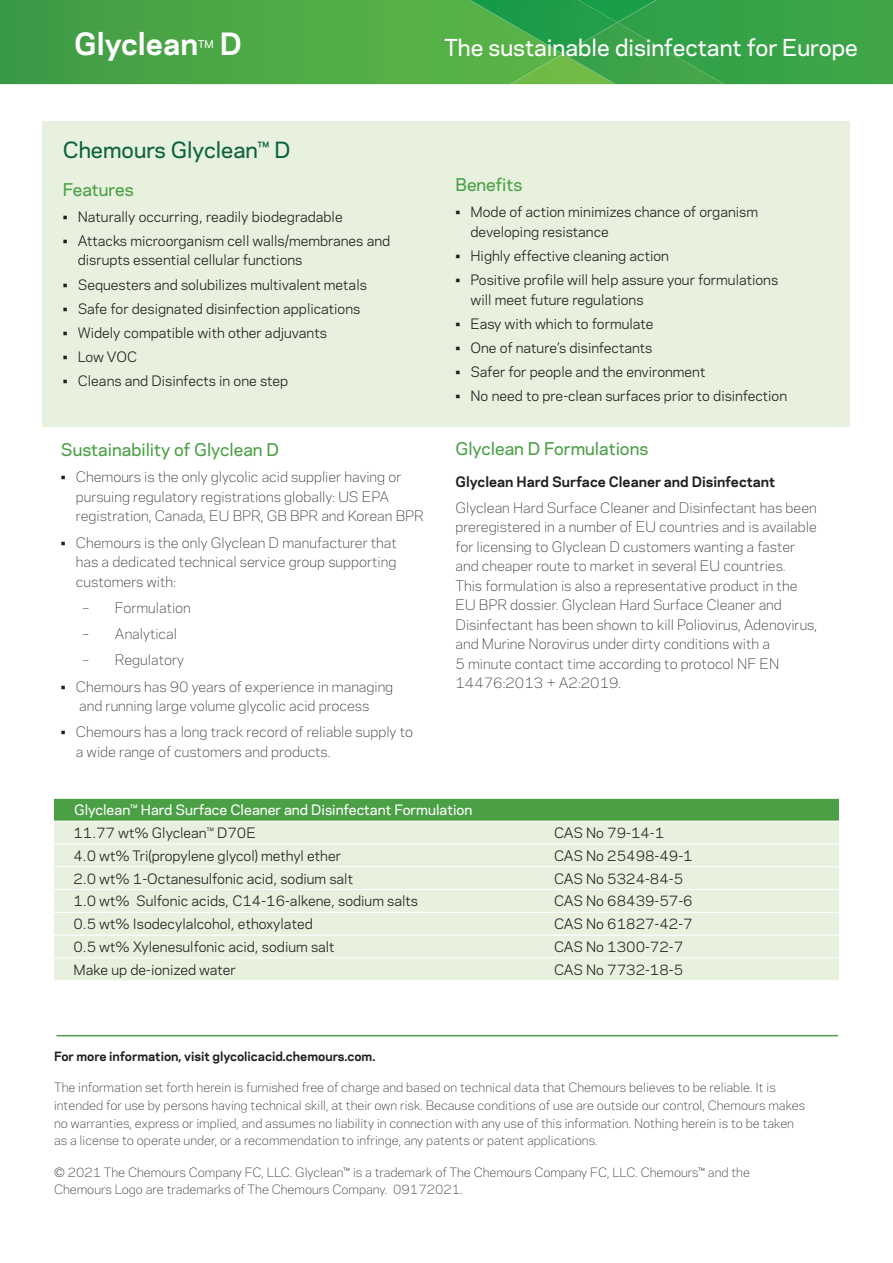
<style>
.page{position:relative;width:893px;height:1263px;background:#fff}
.page>*{position:absolute;margin:0;border:0;box-sizing:border-box;transform-origin:0 0}
.t1{font:700 28.8px "Chemours Sans";color:#fff}
.t2{font:500 21.9px "Chemours Sans";color:#fff}
.Product_Info_2{font:500 21px "Chemours Sans";color:#0b6241}
.subhead_1{font:500 16.5px "Chemours Sans";color:#4b9f45}
.Tab__Bullet_List__2{font:13.5px/19.5px "Chemours Sans";color:#231f20}
.Body{font:300 13.5px/19.5px "Chemours Sans";color:#231f20}
.Tab__Bullet_List{font:300 13.5px/19.5px "Chemours Sans";color:#231f20}
.Table_Subhead{font:13.5px "Chemours Sans";color:#231f20}
.Table_Body{font:13.5px "Chemours Sans";color:#231f20}
.Table_Header{font:500 13.5px "Chemours Sans";color:#fff}
.Head__Figures-Table{font:700 13.5px "Chemours Sans";color:#231f20}
.Legal_Footer{font:300 12px/17.7px "Chemours Sans";color:#231f20}
.Legal_Footer-2{font:700 12px "Chemours Sans";color:#231f20}
.t3{font:500 10.05px "Chemours Sans";color:#fff}
</style>
<div class="page">
<img style="left:0;top:0;width:680px;height:84px">
<img style="left:510px;top:54px;width:53px;height:30px">
<div style="left:680px;top:0;width:213px;height:84px;background:#3aa449"></div>
<img style="left:617px;top:0;width:40px;height:23px">
<img style="left:470px;top:0;width:147px;height:54px">
<img style="left:563px;top:23px;width:161px;height:61px">
<img style="left:563px;top:22px;width:54px;height:32px">
<hr style="left:56px;top:1035px;width:782px;height:1px;background:#4b9f45">
<div style="left:43px;top:121px;width:807px;height:306px;background:#e7f1de"></div>
<div style="left:54px;top:798px;width:785px;height:23px;background:#4b9f45"></div>
<div style="left:54px;top:822px;width:785px;height:158px;background:#e7f1de"></div>
<hr style="left:54px;top:843px;width:494px;height:1px;background:#fff">
<hr style="left:548px;top:843px;width:291px;height:1px;background:#fff">
<hr style="left:54px;top:866px;width:494px;height:1px;background:#fff">
<hr style="left:548px;top:866px;width:291px;height:1px;background:#fff">
<hr style="left:54px;top:798px;width:494px;height:1px;background:#fff">
<hr style="left:548px;top:798px;width:291px;height:1px;background:#fff">
<hr style="left:54px;top:889px;width:494px;height:1px;background:#fff">
<hr style="left:548px;top:889px;width:291px;height:1px;background:#fff">
<hr style="left:54px;top:912px;width:494px;height:1px;background:#fff">
<hr style="left:548px;top:912px;width:291px;height:1px;background:#fff">
<hr style="left:54px;top:934px;width:494px;height:2px;background:#fff">
<hr style="left:548px;top:934px;width:291px;height:2px;background:#fff">
<hr style="left:54px;top:957px;width:494px;height:1px;background:#fff">
<hr style="left:548px;top:957px;width:291px;height:1px;background:#fff">
<p class="t1" style="left:74px;top:23px;width:126px">Glyclean</p>
<p class="t3" style="left:198px;top:36px;width:17px">TM</p>
<p class="t1" style="left:220px;top:23px;width:24px">D</p>
<p class="t2" style="left:444px;top:31px;width:415px">The sustainable disinfectant for Europe</p>
<p class="Product_Info_2" style="left:63px;top:134px;width:229px">Chemours Glyclean™ D</p>
<p class="subhead_1" style="left:63px;top:177px;width:72px">Features</p>
<p class="Tab__Bullet_List__2" style="left:63px;top:206px;width:281px">• Naturally occurring, readily biodegradable</p>
<p class="Tab__Bullet_List__2" style="left:78px;top:230px;width:314px;text-indent:-15px">• Attacks microorganism cell walls/membranes and disrupts essential cellular functions</p>
<p class="Tab__Bullet_List__2" style="left:63px;top:274px;width:306px">• Sequesters and solubilizes multivalent metals</p>
<p class="Tab__Bullet_List__2" style="left:63px;top:298px;width:299px">• Safe for designated disinfection applications</p>
<p class="Tab__Bullet_List__2" style="left:63px;top:322px;width:266px">• Widely compatible with other adjuvants</p>
<p class="Tab__Bullet_List__2" style="left:63px;top:346px;width:76px">• Low VOC</p>
<p class="Tab__Bullet_List__2" style="left:63px;top:370px;width:227px">• Cleans and Disinfects in one step</p>
<p class="subhead_1" style="left:61px;top:437px;width:220px">Sustainability of Glyclean D</p>
<p class="Tab__Bullet_List" style="left:76px;top:467px;width:349px;text-indent:-15px">• Chemours is the only glycolic acid supplier having or pursuing regulatory registrations globally: US EPA registration, Canada, EU BPR, GB BPR and Korean BPR</p>
<p class="Tab__Bullet_List" style="left:76px;top:532px;width:322px;text-align:justify;text-indent:-15px">• Chemours is the only Glyclean D manufacturer that has a dedicated technical service group supporting customers with:</p>
<p class="Tab__Bullet_List" style="left:82px;top:597px;width:110px">– Formulation</p>
<p class="Tab__Bullet_List" style="left:82px;top:623px;width:96px">– Analytical</p>
<p class="Tab__Bullet_List" style="left:82px;top:650px;width:103px">– Regulatory</p>
<p class="Tab__Bullet_List" style="left:61px;top:676px;width:334px;text-align:center">• Chemours has 90 years of experience in managing and running large volume glycolic acid process</p>
<p class="Tab__Bullet_List" style="left:76px;top:722px;width:339px;text-indent:-15px">• Chemours has a long track record of reliable supply to a wide range of customers and products.</p>
<p class="subhead_1" style="left:455px;top:172px;width:68px">Benefits</p>
<p class="Tab__Bullet_List__2" style="left:470px;top:202px;width:289px;text-indent:-15px">• Mode of action minimizes chance of organism developing resistance</p>
<p class="Tab__Bullet_List__2" style="left:455px;top:245px;width:215px">• Highly effective cleaning action</p>
<p class="Tab__Bullet_List__2" style="left:470px;top:269px;width:309px;text-indent:-15px">• Positive profile will help assure your formulations will meet future regulations</p>
<p class="Tab__Bullet_List__2" style="left:455px;top:313px;width:200px">• Easy with which to formulate</p>
<p class="Tab__Bullet_List__2" style="left:455px;top:337px;width:198px">• One of nature’s disinfectants</p>
<p class="Tab__Bullet_List__2" style="left:455px;top:361px;width:251px">• Safer for people and the environment</p>
<p class="Tab__Bullet_List__2" style="left:455px;top:385px;width:333px">• No need to pre-clean surfaces prior to disinfection</p>
<p class="subhead_1" style="left:455px;top:436px;width:194px">Glyclean D Formulations</p>
<p class="Head__Figures-Table" style="left:455px;top:472px;width:321px">Glyclean Hard Surface Cleaner and Disinfectant</p>
<p class="Body" style="left:455px;top:497px;width:363px">Glyclean Hard Surface Cleaner and Disinfectant has been preregistered in a number of EU countries and is available for licensing to Glyclean D customers wanting a faster and cheaper route to market in several EU countries.<br>This formulation is also a representative product in the EU BPR dossier. Glyclean Hard Surface Cleaner and Disinfectant has been shown to kill Poliovirus, Adenovirus, and Murine Norovirus under dirty conditions with a<br>5 minute contact time according to protocol NF EN 14476:2013 + A2:2019.</p>
<p class="Table_Header" style="left:74px;top:800px;width:400px">Glyclean™ Hard Surface Cleaner and Disinfectant Formulation</p>
<p class="Table_Subhead" style="left:74px;top:823px;width:184px">11.77 wt% Glyclean™ D70E</p>
<p class="Table_Body" style="left:554px;top:823px;width:112px">CAS No 79-14-1</p>
<p class="Table_Subhead" style="left:74px;top:845px;width:269px">4.0 wt% Tri(propylene glycol) methyl ether</p>
<p class="Table_Body" style="left:554px;top:845px;width:140px">CAS No 25498-49-1</p>
<p class="Table_Subhead" style="left:74px;top:868px;width:281px">2.0 wt% 1-Octanesulfonic acid, sodium salt</p>
<p class="Table_Body" style="left:554px;top:868px;width:131px">CAS No 5324-84-5</p>
<p class="Table_Subhead" style="left:74px;top:891px;width:346px">1.0 wt% Sulfonic acids, C14-16-alkene, sodium salts</p>
<p class="Table_Body" style="left:554px;top:891px;width:140px">CAS No 68439-57-6</p>
<p class="Table_Subhead" style="left:74px;top:914px;width:241px">0.5 wt% Isodecylalcohol, ethoxylated</p>
<p class="Table_Body" style="left:554px;top:914px;width:140px">CAS No 61827-42-7</p>
<p class="Table_Subhead" style="left:74px;top:937px;width:263px">0.5 wt% Xylenesulfonic acid, sodium salt</p>
<p class="Table_Body" style="left:554px;top:937px;width:131px">CAS No 1300-72-7</p>
<p class="Table_Subhead" style="left:74px;top:959px;width:164px">Make up de-ionized water</p>
<p class="Table_Body" style="left:554px;top:959px;width:131px">CAS No 7732-18-5</p>
<p class="Legal_Footer-2" style="left:54px;top:1047px;width:323px">For more information, visit glycolicacid.chemours.com.</p>
<p class="Legal_Footer" style="left:54px;top:1078px;width:753px">The information set forth herein is furnished free of charge and based on technical data that Chemours believes to be reliable. It is intended for use by persons having technical skill, at their own risk. Because conditions of use are outside our control, Chemours makes no warranties, express or implied, and assumes no liability in connection with any use of this information. Nothing herein is to be taken as a license to operate under, or a recommendation to infringe, any patents or patent applications.</p>
<p class="Legal_Footer" style="left:54px;top:1162px;width:697px">© 2021 The Chemours Company FC, LLC. Glyclean™ is a trademark of The Chemours Company FC, LLC. Chemours™ and the<br>Chemours Logo are trademarks of The Chemours Company. 09172021.</p>
</div>
